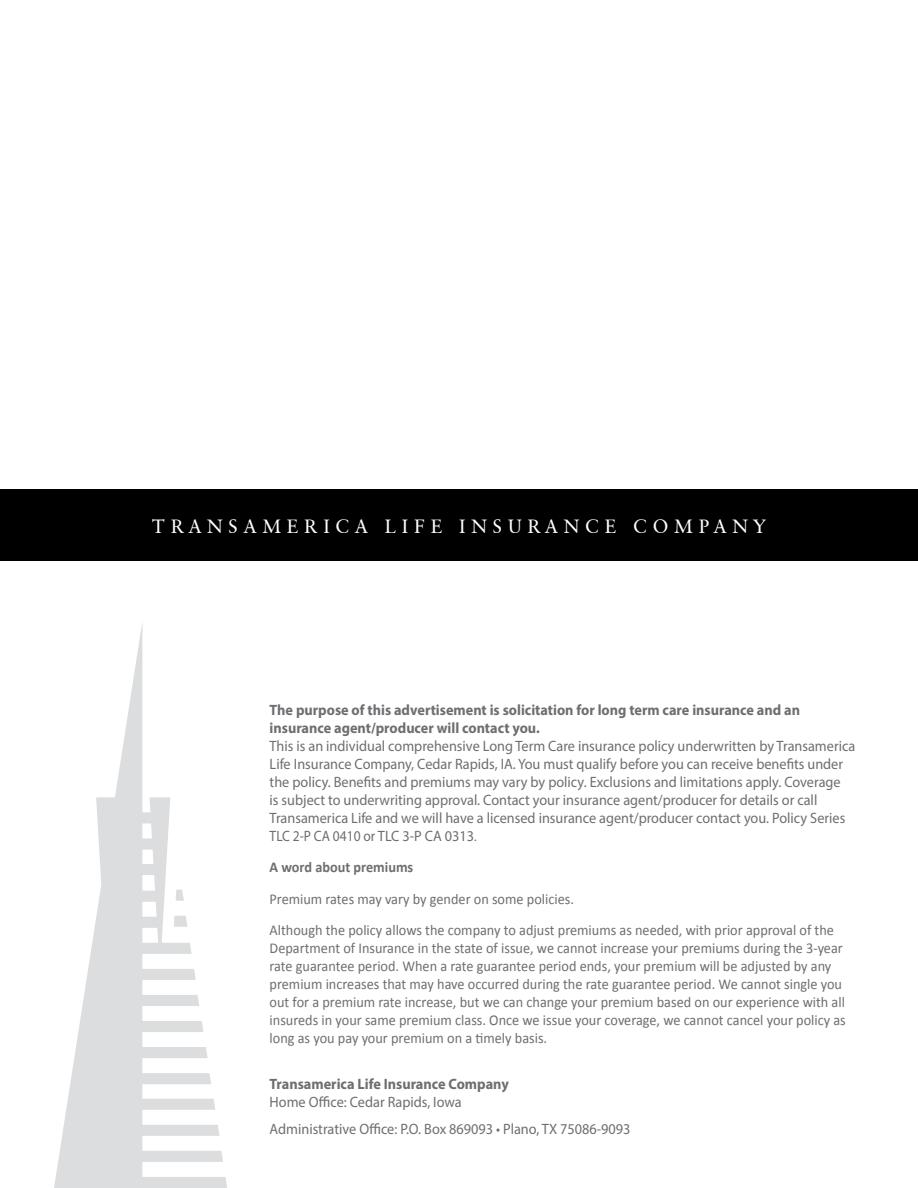
<style>
.page{position:relative;width:918px;height:1188px;background:#fff}
.page>*{position:absolute;margin:0;border:0;box-sizing:border-box;transform-origin:0 0}
.t1{font:19.2px "Classical Garamond BT";letter-spacing:.3em;color:#fff}
.t2{font:15px/18px "Calibri";color:#6d6e71;scale:.95 1}
.t3{font:15px/18px "Myriad Pro";color:#6d6e71;scale:.95 1}
.t4{font:700 15px/18px "Myriad Pro";color:#6d6e71;scale:.95 1}
.t5{font:700 15px "Calibri";color:#6d6e71;scale:.95 1}
.s1{font-size:13.5px}
</style>
<div class="page">
<svg style="left:54px;top:623px;width:173px;height:565px"></svg>
<svg style="left:174px;top:916px;width:14px;height:11px"></svg>
<svg style="left:176px;top:890px;width:8px;height:11px"></svg>
<div style="left:0;top:490px;width:918px;height:71px;background:#000"></div>
<p class="t1" style="left:152px;top:515px;width:615px">TRANSAMERICA LIFE INSURANCE COMPANY</p>
<p class="t4" style="left:270px;top:700px;width:560px">The purpose of this advertisement is solicitation for long term care insurance and an insurance agent/producer will contact you.</p>
<p class="t3" style="left:270px;top:736px;width:618px">This is an individual comprehensive Long Term Care insurance policy underwritten by Transamerica Life Insurance Company, Cedar Rapids, IA. You must qualify before you can receive benefits under the policy. Benefits and premiums may vary by policy. Exclusions and limitations apply. Coverage<br>is subject to underwriting approval. Contact your insurance agent/producer for details or call Transamerica Life and we will have a licensed insurance agent/producer contact you. Policy Series TLC 2-P CA 0410 or TLC 3-P CA 0313<span class="s1">.</span></p>
<p class="t5" style="left:270px;top:858px;width:153px">A word about premiums</p>
<p class="t2" style="left:270px;top:883px;width:596px;line-height:31.5px">Premium rates may vary by gender on some policies.<br>Although the policy allows the company to adjust premiums as needed, with prior approval of the</p>
<p class="t2" style="left:270px;top:939px;width:608px">Department of Insurance in the state of issue, we cannot increase your premiums during the 3-year rate guarantee period. When a rate guarantee period ends, your premium will be adjusted by any premium increases that may have occurred during the rate guarantee period. We cannot single you out for a premium rate increase, but we can change your premium based on our experience with all insureds in your same premium class. Once we issue your coverage, we cannot cancel your policy as long as you pay your premium on a timely basis.</p>
<p class="t4" style="left:270px;top:1074px;width:253px">Transamerica Life Insurance Company</p>
<p class="t3" style="left:270px;top:1088px;width:381px;line-height:27.5px">Home Office: Cedar Rapids, Iowa<br>Administrative Office: P.O. Box 869093 • Plano, TX 75086-9093</p>
</div>
